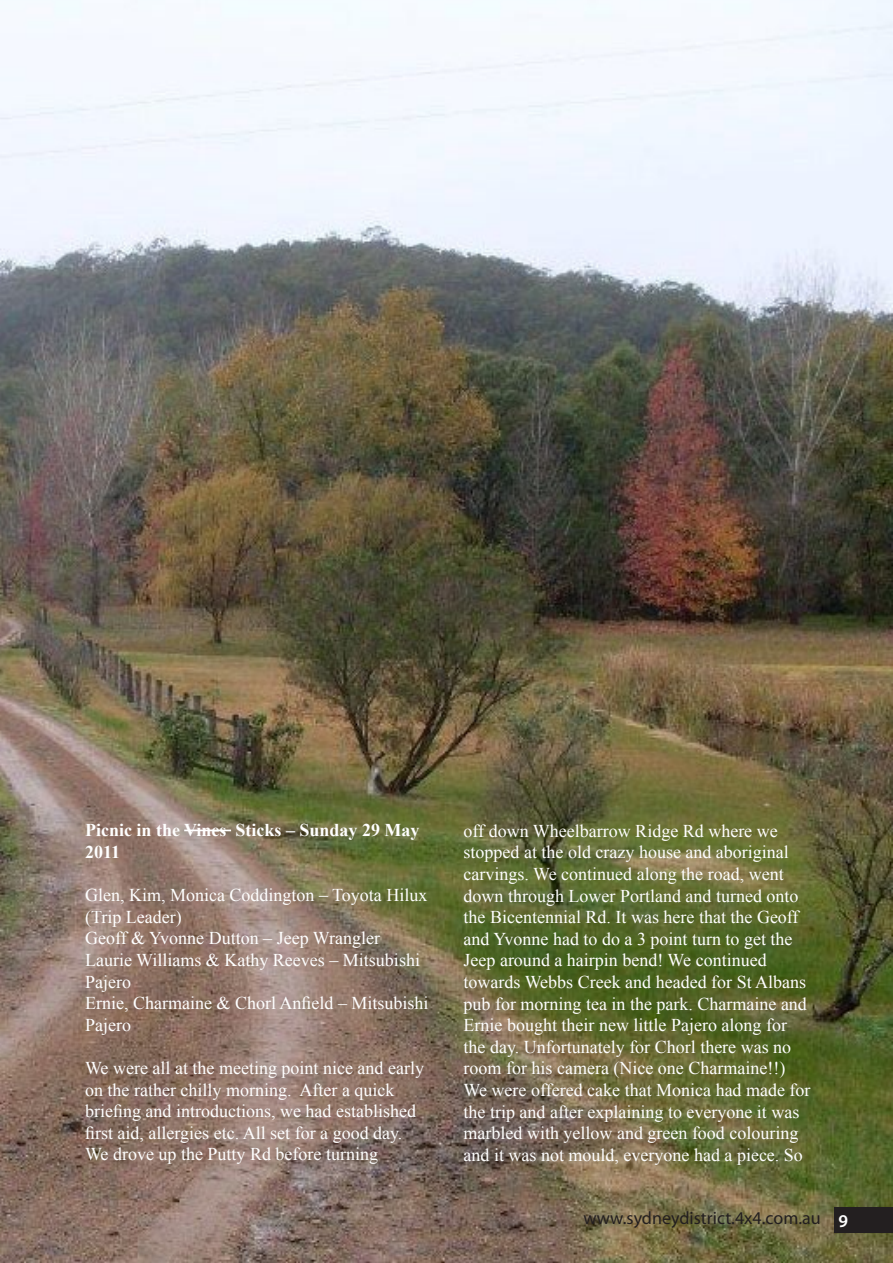
<style>
.page{position:relative;width:893px;height:1263px;background:#fff}
.page>*{position:absolute;margin:0;border:0;box-sizing:border-box;transform-origin:0 0}
.t1{font:18px/21.6px "Times New Roman";color:#fff}
.t2{font:700 18px/21.6px "Times New Roman";color:#fff}
.t3{font:18px "Myriad Pro";color:#231f20}
.s1{font-weight:600;color:#fff}
</style>
<div class="page">
<img style="left:0;top:0;width:893px;height:1263px">
<hr style="left:184px;top:829px;width:47px;height:2px;background:#fff">
<div style="left:834px;top:1208px;width:59px;height:25px;background:#231f20"></div>
<p class="t2" style="left:85px;top:819px;width:336px">Picnic in the Vines Sticks – Sunday 29 May<br>2011</p>
<p class="t1" style="left:85px;top:884px;width:345px">Glen, Kim, Monica Coddington – Toyota Hilux (Trip Leader)<br>Geoff &amp; Yvonne Dutton – Jeep Wrangler<br>Laurie Williams &amp; Kathy Reeves – Mitsubishi<br>Pajero<br>Ernie, Charmaine &amp; Chorl Anfield – Mitsubishi<br>Pajero</p>
<p class="t1" style="left:85px;top:1057px;width:340px">We were all at the meeting point nice and early on the rather chilly morning. After a quick briefing and introductions, we had established first aid, allergies etc. All set for a good day.<br>We drove up the Putty Rd before turning</p>
<p class="t1" style="left:463px;top:820px;width:349px">off down Wheelbarrow Ridge Rd where we stopped at the old crazy house and aboriginal carvings. We continued along the road, went down through Lower Portland and turned onto the Bicentennial Rd. It was here that the Geoff and Yvonne had to do a 3 point turn to get the Jeep around a hairpin bend! We continued towards Webbs Creek and headed for St Albans pub for morning tea in the park. Charmaine and Ernie bought their new little Pajero along for the day. Unfortunately for Chorl there was no room for his camera (Nice one Charmaine!!)<br>We were offered cake that Monica had made for the trip and after explaining to everyone it was marbled with yellow and green food colouring and it was not mould, everyone had a piece. So</p>
<p class="t3" style="left:583px;top:1207px;width:266px">www.sydneydistrict.4x4.com.au <span class="s1">9</span></p>
</div>
